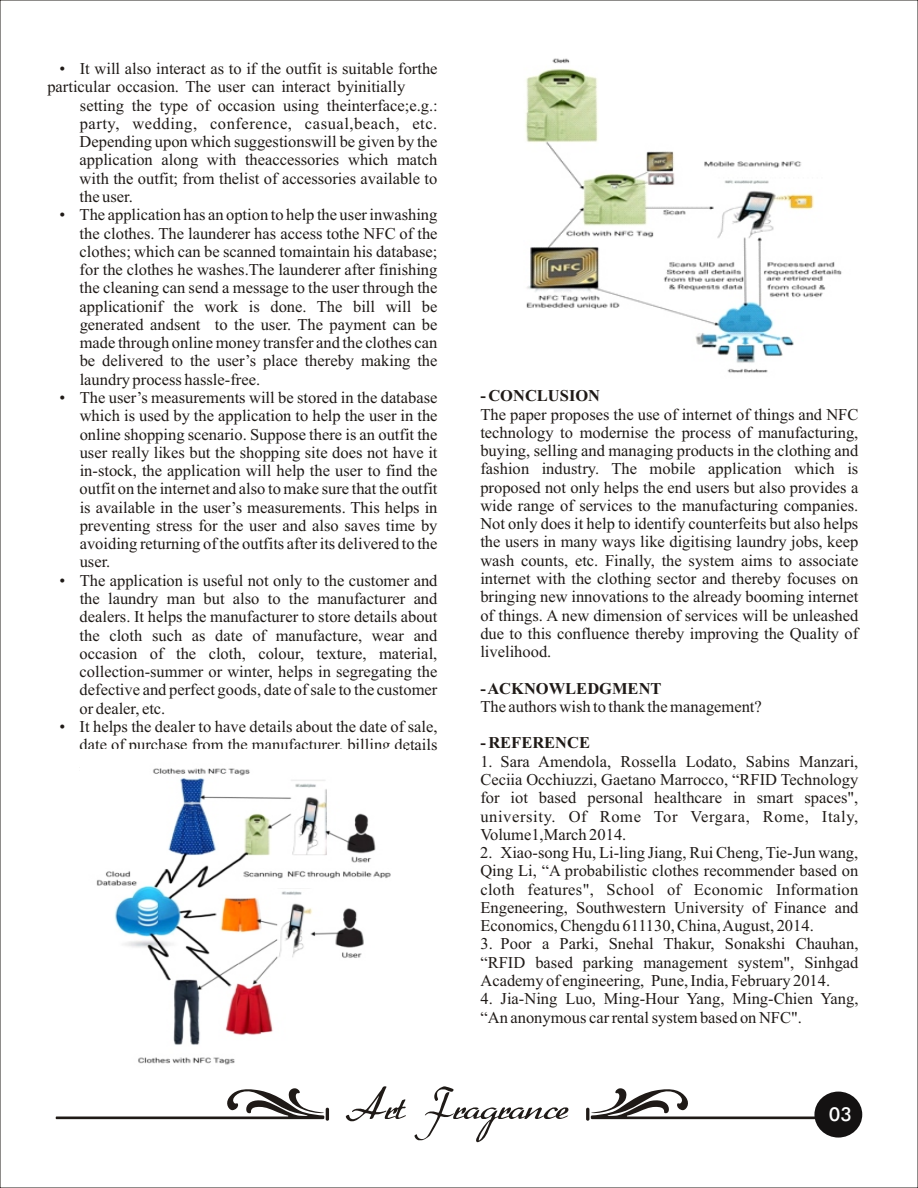
<style>
.page{position:relative;width:918px;height:1188px;background:#fff}
.page>*{position:absolute;margin:0;border:0;box-sizing:border-box;transform-origin:0 0}
.t1{font:500 19.2px "Futura BT";color:#fff}
.t2{font:16.5px/18.3px "Times New Roman";color:#1f1a17;text-align:justify}
.t3{font:700 16.5px "Times New Roman";color:#1f1a17}
</style>
<div class="page">
<svg style="left:346px;top:1086px;width:222px;height:56px"></svg>
<svg style="left:56px;top:1088px;width:273px;height:33px"></svg>
<svg style="left:586px;top:1088px;width:273px;height:33px"></svg>
<div style="left:814px;top:1092px;width:48px;height:46px;background:#141212;border-radius:50%"></div>
<img style="left:96px;top:768px;width:295px;height:297px">
<img style="left:525px;top:58px;width:317px;height:315px">
<p class="t2" style="left:47px;top:61px;width:392px;text-indent:12px">• It will also interact as to if the outfit is suitable forthe particular occasion. The user can interact byinitially</p>
<p class="t2" style="left:80px;top:97px;width:360px">setting the type of occasion using theinterface;e.g.: party, wedding, conference, casual,beach, etc.<br>Depending upon which suggestionswill be given by the application along with theaccessories which match with the outfit; from thelist of accessories available to the user.</p>
<p class="t2" style="left:80px;top:207px;width:360px;text-indent:-20px">• The application has an option to help the user inwashing the clothes. The launderer has access tothe NFC of the clothes; which can be scanned tomaintain his database; for the clothes he washes.The launderer after finishing the cleaning can send a message to the user through the applicationif the work is done. The bill will be generated andsent to the user. The payment can be made through online money transfer and the clothes can be delivered to the user’s place thereby making the laundry process hassle-free.</p>
<p class="t2" style="left:80px;top:390px;width:359px;text-indent:-20px">• The user’s measurements will be stored in the database which is used by the application to help the user in the online shopping scenario. Suppose there is an outfit the user really likes but the shopping site does not have it in-stock, the application will help the user to find the outfit on the internet and also to make sure that the outfit is available in the user’s measurements. This helps in preventing stress for the user and also saves time by avoiding returning of the outfits after its delivered to the user.</p>
<p class="t2" style="left:80px;top:572px;width:359px;text-indent:-20px">• The application is useful not only to the customer and the laundry man but also to the manufacturer and dealers. It helps the manufacturer to store details about the cloth such as date of manufacture, wear and occasion of the cloth, colour, texture, material, collection-summer or winter, helps in segregating the defective and perfect goods, date of sale to the customer or dealer, etc.</p>
<p class="t2" style="left:59px;top:719px;width:380px;text-align:right">• It helps the dealer to have details about the date of sale, date of purchase from the manufacturer, billing details</p>
<p class="t3" style="left:480px;top:385px;width:121px">- CONCLUSION</p>
<p class="t2" style="left:480px;top:406px;width:380px">The paper proposes the use of internet of things and NFC technology to modernise the process of manufacturing, buying, selling and managing products in the clothing and fashion industry. The mobile application which is proposed not only helps the end users but also provides a wide range of services to the manufacturing companies.<br>Not only does it help to identify counterfeits but also helps the users in many ways like digitising laundry jobs, keep wash counts, etc. Finally, the system aims to associate internet with the clothing sector and thereby focuses on bringing new innovations to the already booming internet of things. A new dimension of services will be unleashed due to this confluence thereby improving the Quality of livelihood.</p>
<p class="t3" style="left:480px;top:677px;width:183px">- ACKNOWLEDGMENT</p>
<p class="t2" style="left:480px;top:699px;width:283px">The authors wish to thank the management?</p>
<p class="t3" style="left:480px;top:732px;width:111px">- REFERENCE</p>
<p class="t2" style="left:480px;top:753px;width:380px">1. Sara Amendola, Rossella Lodato, Sabins Manzari, Ceciia Occhiuzzi, Gaetano Marrocco, “RFID Technology for iot based personal healthcare in smart spaces", university. Of Rome Tor Vergara, Rome, Italy, Volume1,March 2014.</p>
<p class="t2" style="left:480px;top:845px;width:380px">2. Xiao-song Hu, Li-ling Jiang, Rui Cheng, Tie-Jun wang, Qing Li, “A probabilistic clothes recommender based on cloth features", School of Economic Information Engeneering, Southwestern University of Finance and Economics, Chengdu 611130, China, August, 2014.</p>
<p class="t2" style="left:480px;top:936px;width:380px">3. Poor a Parki, Snehal Thakur, Sonakshi Chauhan, “RFID based parking management system", Sinhgad Academy of engineering, Pune, India, February 2014.</p>
<p class="t2" style="left:480px;top:991px;width:380px">4. Jia-Ning Luo, Ming-Hour Yang, Ming-Chien Yang, “An anonymous car rental system based on NFC".</p>
<p class="t1" style="left:829px;top:1102px;width:25px">03</p>
</div>
